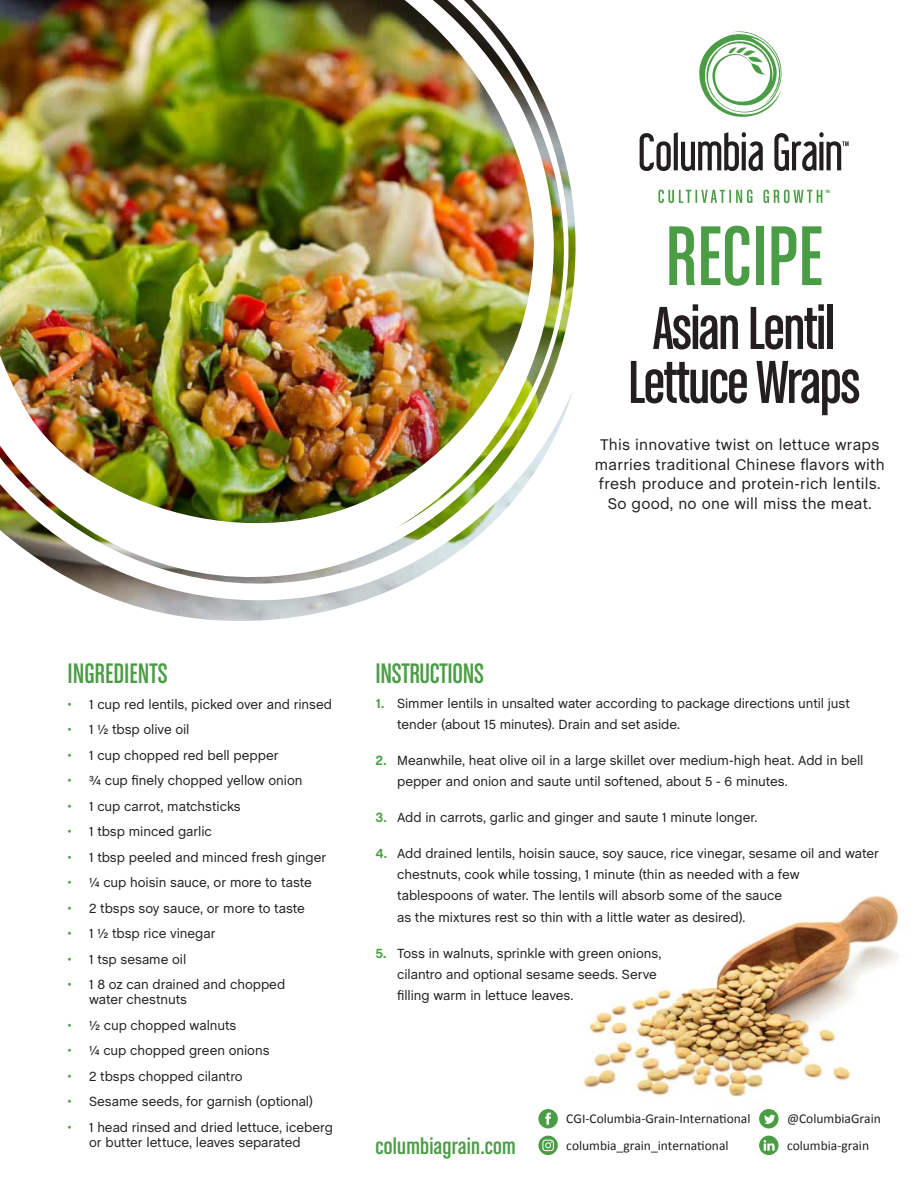
<style>
.page{position:relative;width:918px;height:1188px;background:#fff}
.page>*{position:absolute;margin:0;border:0;box-sizing:border-box;transform-origin:0 0}
.t1{font:90px "Chalet Comprime Cologne Sixty";color:#4b9d45}
.t2{font:64.5px/54px "Chalet Comprime Cologne Sixty";letter-spacing:-.02em;color:#231f20;text-align:center}
.t3{font:30px "Chalet Comprime Cologne Sixty";letter-spacing:-.01em;color:#4b9d45}
.t4{font:24px "Chalet Comprime Cologne Sixty";letter-spacing:.01em;color:#4b9d45;scale:1.1 1}
.t5{font:15.75px/19.5px "Chalet";letter-spacing:.015em;color:#231f20;text-align:center}
.t6{font:13.5px/21px "Chalet";letter-spacing:-.005em;color:#231f20}
.t7{font:13.5px "Calibri";color:#231f20}
.s1{color:#4b9d45}
.s2{font-weight:700;color:#4b9d45}
</style>
<div class="page">
<img style="left:583px;top:896px;width:316px;height:205px">
<svg style="left:699px;top:31px;width:83px;height:86px"></svg>
<svg style="left:640px;top:132px;width:209px;height:39px"></svg>
<svg style="left:658px;top:190px;width:171px;height:13px"></svg>
<img style="left:0;top:0;width:576px;height:621px">
<svg style="left:538px;top:1109px;width:20px;height:19px"></svg>
<svg style="left:759px;top:1109px;width:20px;height:19px"></svg>
<svg style="left:538px;top:1136px;width:20px;height:19px"></svg>
<svg style="left:759px;top:1136px;width:20px;height:19px"></svg>
<h1 class="t1" style="left:665px;top:206px;width:159px">RECIPE</h1>
<h2 class="t2" style="left:628px;top:300px;width:234px">Asian Lentil<br>Lettuce Wraps</h2>
<p class="t5" style="left:595px;top:435px;width:291px">This innovative twist on lettuce wraps marries traditional Chinese flavors with fresh produce and protein-rich lentils.<br>So good, no one will miss the meat.</p>
<h3 class="t3" style="left:68px;top:657px;width:102px">INGREDIENTS</h3>
<p class="t6" style="left:68px;top:694px;width:266px"><span class="s1">•</span> 1 cup red lentils, picked over and rinsed</p>
<p class="t6" style="left:68px;top:720px;width:124px"><span class="s1">•</span> 1 ½ tbsp olive oil</p>
<p class="t6" style="left:68px;top:745px;width:213px"><span class="s1">•</span> 1 cup chopped red bell pepper</p>
<p class="t6" style="left:68px;top:771px;width:237px"><span class="s1">•</span> ¾ cup finely chopped yellow onion</p>
<p class="t6" style="left:68px;top:796px;width:175px"><span class="s1">•</span> 1 cup carrot, matchsticks</p>
<p class="t6" style="left:68px;top:822px;width:146px"><span class="s1">•</span> 1 tbsp minced garlic</p>
<p class="t6" style="left:68px;top:847px;width:260px"><span class="s1">•</span> 1 tbsp peeled and minced fresh ginger</p>
<p class="t6" style="left:68px;top:873px;width:246px"><span class="s1">•</span> ¼ cup hoisin sauce, or more to taste</p>
<p class="t6" style="left:68px;top:898px;width:239px"><span class="s1">•</span> 2 tbsps soy sauce, or more to taste</p>
<p class="t6" style="left:68px;top:924px;width:150px"><span class="s1">•</span> 1 ½ tbsp rice vinegar</p>
<p class="t6" style="left:68px;top:949px;width:120px"><span class="s1">•</span> 1 tsp sesame oil</p>
<p class="t6" style="left:89px;top:978px;width:198px;line-height:15px;text-indent:-22px"><span class="s1">•</span> 1 8 oz can drained and chopped water chestnuts</p>
<p class="t6" style="left:68px;top:1015px;width:170px"><span class="s1">•</span> ½ cup chopped walnuts</p>
<p class="t6" style="left:68px;top:1041px;width:204px"><span class="s1">•</span> ¼ cup chopped green onions</p>
<p class="t6" style="left:68px;top:1066px;width:177px"><span class="s1">•</span> 2 tbsps chopped cilantro</p>
<p class="t6" style="left:68px;top:1092px;width:247px"><span class="s1">•</span> Sesame seeds, for garnish (optional)</p>
<p class="t6" style="left:89px;top:1120px;width:245px;line-height:15px;text-indent:-22px"><span class="s1">•</span> 1 head rinsed and dried lettuce, iceberg or butter lettuce, leaves separated</p>
<h3 class="t3" style="left:376px;top:657px;width:110px">INSTRUCTIONS</h3>
<p class="t6" style="left:397px;top:694px;width:454px;text-indent:-22px"><span class="s2">1.</span> Simmer lentils in unsalted water according to package directions until just tender (about 15 minutes). Drain and set aside.</p>
<p class="t6" style="left:397px;top:751px;width:468px;text-indent:-22px"><span class="s2">2.</span> Meanwhile, heat olive oil in a large skillet over medium-high heat. Add in bell pepper and onion and saute until softened, about 5 - 6 minutes.</p>
<p class="t6" style="left:376px;top:808px;width:383px"><span class="s2">3.</span> Add in carrots, garlic and ginger and saute 1 minute longer.</p>
<p class="t6" style="left:397px;top:844px;width:483px;text-indent:-22px"><span class="s2">4.</span> Add drained lentils, hoisin sauce, soy sauce, rice vinegar, sesame oil and water chestnuts, cook while tossing, 1 minute (thin as needed with a few tablespoons of water. The lentils will absorb some of the sauce<br>as the mixtures rest so thin with a little water as desired).</p>
<p class="t6" style="left:397px;top:943px;width:266px;text-indent:-22px"><span class="s2">5.</span> Toss in walnuts, sprinkle with green onions, cilantro and optional sesame seeds. Serve filling warm in lettuce leaves.</p>
<h3 class="t4" style="left:376px;top:1133px;width:129px">columbiagrain.com</h3>
<p class="t7" style="left:566px;top:1111px;width:186px">CGI-Columbia-Grain-International</p>
<p class="t7" style="left:787px;top:1111px;width:95px">@ColumbiaGrain</p>
<p class="t7" style="left:566px;top:1137px;width:164px">columbia_grain_international</p>
<p class="t7" style="left:787px;top:1137px;width:84px">columbia-grain</p>
</div>
